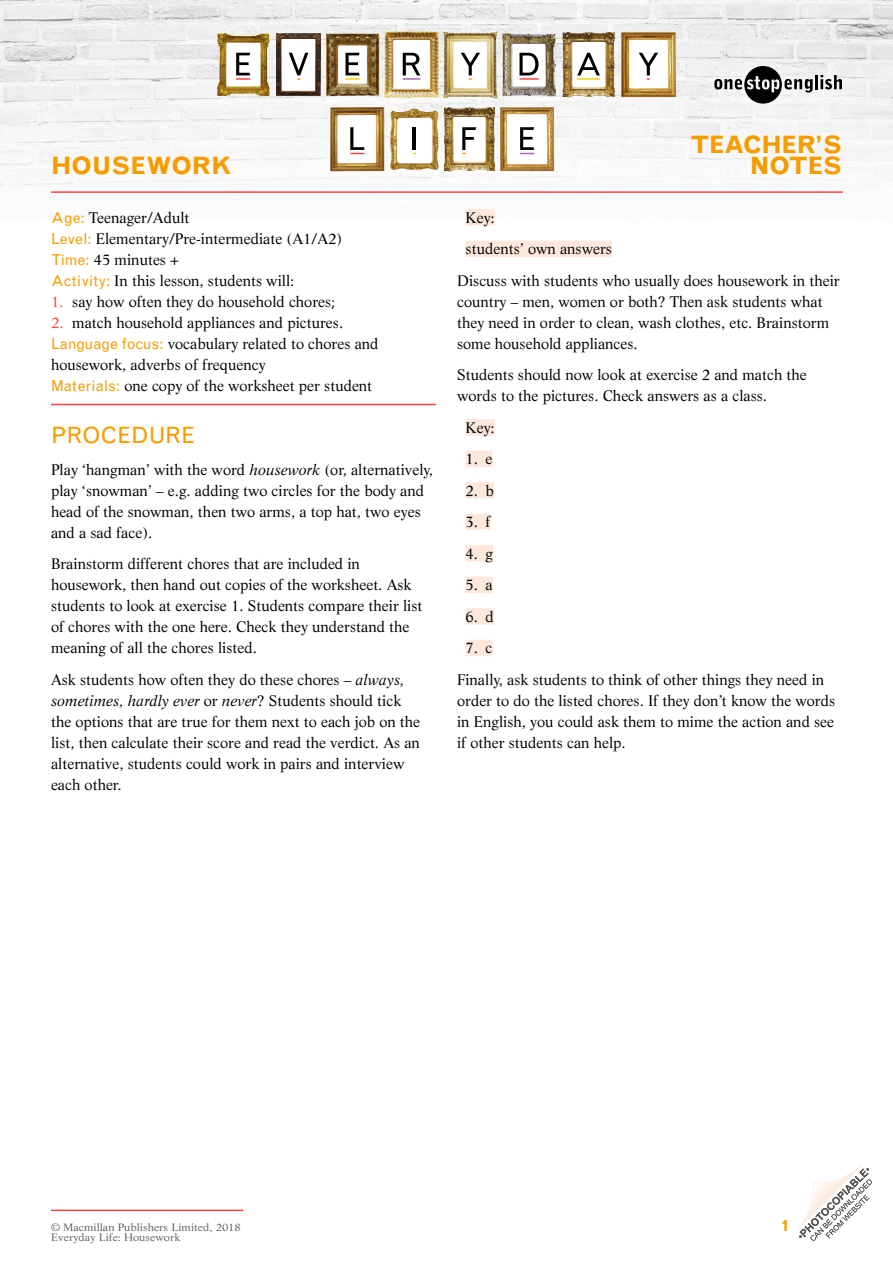
<style>
.page{position:relative;width:893px;height:1263px;background:#fff}
.page>*{position:absolute;margin:0;border:0;box-sizing:border-box;transform-origin:0 0}
._16pt_A_head{font:700 24px/21px "Grotesque MT Std";letter-spacing:-.02em;color:#f59d00;text-align:right}
._16pt_A_head-2{font:700 24px "Grotesque MT Std";color:#f59d00}
._15pt_B_head{font:22.5px "Grotesque MT Std";color:#f59d00}
.body{font:15px/21px "Life LT Std";color:#000}
.Body_nested{font:15px/21px "Life LT Std";color:#000}
.Number_list_red{font:15px "Life LT Std";color:#000}
.Key_NL_Highlight{font:15px "Life LT Std";color:#000}
.Key_text_highlight{font:15px "Life LT Std";color:#000}
.Key_Highlight{font:15px "Life LT Std";color:#000}
._16pt_A_head-3{font:700 15px "Grotesque MT Std";color:#f59d00}
.t1{font:10.5px/10.5px "Life LT Std";color:#636362;scale:1.08 1}
.s1{font-family:"Grotesque MT Std";color:#f59d00}
.s2{color:#fb4341}
.s3{font-family:"Calibri"}
.s4{font-style:italic}
</style>
<div class="page">
<hr style="left:51px;top:1209px;width:192px;height:2px;background:#fb4341">
<img style="left:0;top:0;width:893px;height:223px">
<svg style="left:696px;top:47px;width:165px;height:75px;fill:#f0f0f0"></svg>
<svg style="left:714px;top:66px;width:99px;height:38px"></svg>
<hr style="left:815px;top:75px;width:3px;height:14px;background:#000">
<svg style="left:820px;top:75px;width:22px;height:14px"></svg>
<hr style="left:51px;top:191px;width:792px;height:2px;background:#fb4341">
<img style="left:621px;top:32px;width:55px;height:65px">
<img style="left:562px;top:32px;width:53px;height:65px">
<img style="left:443px;top:31px;width:55px;height:68px">
<img style="left:217px;top:33px;width:53px;height:63px">
<img style="left:326px;top:33px;width:53px;height:63px">
<img style="left:276px;top:33px;width:45px;height:63px">
<img style="left:384px;top:31px;width:55px;height:67px">
<img style="left:502px;top:33px;width:54px;height:64px">
<svg style="left:236px;top:53px;width:14px;height:27px"></svg>
<svg style="left:346px;top:53px;width:14px;height:27px"></svg>
<svg style="left:289px;top:53px;width:19px;height:27px"></svg>
<svg style="left:403px;top:53px;width:17px;height:27px"></svg>
<svg style="left:461px;top:53px;width:19px;height:27px"></svg>
<hr style="left:519px;top:78px;width:20px;height:2px;background:#fb4341">
<svg style="left:519px;top:53px;width:20px;height:22px"></svg>
<hr style="left:577px;top:78px;width:23px;height:2px;background:#f2d200">
<svg style="left:577px;top:53px;width:23px;height:22px"></svg>
<svg style="left:639px;top:53px;width:19px;height:27px"></svg>
<img style="left:500px;top:107px;width:54px;height:64px">
<img style="left:443px;top:107px;width:52px;height:65px">
<img style="left:390px;top:108px;width:49px;height:62px">
<img style="left:330px;top:107px;width:54px;height:64px">
<svg style="left:350px;top:127px;width:14px;height:27px"></svg>
<hr style="left:413px;top:127px;width:3px;height:23px;background:#000">
<svg style="left:462px;top:127px;width:14px;height:27px"></svg>
<svg style="left:520px;top:127px;width:14px;height:27px"></svg>
<svg style="left:797px;top:1165px;width:75px;height:76px"></svg>
<hr style="left:51px;top:404px;width:385px;height:1px;background:#fb4341">
<div style="left:466px;top:209px;width:29px;height:17px;background:#fde8db"></div>
<div style="left:466px;top:241px;width:146px;height:16px;background:#fde8db"></div>
<div style="left:466px;top:419px;width:29px;height:17px;background:#fde8db"></div>
<div style="left:466px;top:451px;width:27px;height:16px;background:#fde8db"></div>
<div style="left:466px;top:482px;width:28px;height:17px;background:#fde8db"></div>
<div style="left:466px;top:514px;width:25px;height:16px;background:#fde8db"></div>
<div style="left:466px;top:545px;width:27px;height:17px;background:#fde8db"></div>
<div style="left:466px;top:577px;width:27px;height:16px;background:#fde8db"></div>
<div style="left:466px;top:608px;width:28px;height:17px;background:#fde8db"></div>
<div style="left:466px;top:640px;width:27px;height:16px;background:#fde8db"></div>
<p class="_16pt_A_head-2" style="left:51px;top:152px;width:182px">HOUSEWORK</p>
<p class="Body_nested" style="left:51px;top:207px;width:140px"><span class="s1">Age:</span> Teenager/Adult</p>
<p class="Body_nested" style="left:51px;top:228px;width:293px"><span class="s1">Level:</span> Elementary/Pre-intermediate (A1/A2)</p>
<p class="Body_nested" style="left:51px;top:249px;width:130px"><span class="s1">Time:</span> 45 minutes +</p>
<p class="Body_nested" style="left:51px;top:270px;width:245px"><span class="s1">Activity:</span> In this lesson, students will:</p>
<p class="Number_list_red" style="left:51px;top:292px;width:286px"><span class="s2">1.</span> say how often they do household chores<span class="s3">;</span></p>
<p class="Number_list_red" style="left:51px;top:313px;width:294px"><span class="s2">2.</span> match household appliances and pictures.</p>
<p class="Body_nested" style="left:51px;top:333px;width:329px"><span class="s1">Language focus:</span> vocabulary related to chores and housework, adverbs of frequency</p>
<p class="Body_nested" style="left:51px;top:375px;width:323px"><span class="s1">Materials:</span> one copy of the worksheet per student</p>
<p class="_15pt_B_head" style="left:51px;top:422px;width:145px">PROCEDURE</p>
<p class="body" style="left:51px;top:459px;width:383px">Play ‘hangman’ with the word <span class="s4">housework</span> (or, alternatively, play ‘snowman’ – e.g. adding two circles for the body and head of the snowman, then two arms, a top hat, two eyes and a sad face).</p>
<p class="body" style="left:51px;top:553px;width:373px">Brainstorm different chores that are included in housework, then hand out copies of the worksheet. Ask students to look at exercise 1. Students compare their list of chores with the one here. Check they understand the meaning of all the chores listed.</p>
<p class="body" style="left:51px;top:669px;width:371px">Ask students how often they do these chores – <span class="s4">always, sometimes, hardly ever</span> or <span class="s4">never</span>? Students should tick the options that are true for them next to each job on the list, then calculate their score and read the verdict. As an alternative, students could work in pairs and interview each other.</p>
<h1 class="_16pt_A_head" style="left:690px;top:135px;width:153px">TEACHER’S<br>NOTES</h1>
<p class="Key_Highlight" style="left:466px;top:208px;width:31px">Key:</p>
<p class="Key_text_highlight" style="left:466px;top:240px;width:148px">students’ own answers</p>
<p class="body" style="left:457px;top:270px;width:384px">Discuss with students who usually does housework in their country – men, women or both? Then ask students what they need in order to clean, wash clothes, etc. Brainstorm some household appliances.</p>
<p class="body" style="left:457px;top:364px;width:351px">Students should now look at exercise 2 and match the words to the pictures. Check answers as a class.</p>
<p class="Key_Highlight" style="left:466px;top:418px;width:31px">Key:</p>
<p class="Key_NL_Highlight" style="left:466px;top:450px;width:28px">1. e</p>
<p class="Key_NL_Highlight" style="left:466px;top:481px;width:30px">2. b</p>
<p class="Key_NL_Highlight" style="left:466px;top:513px;width:26px">3. f</p>
<p class="Key_NL_Highlight" style="left:466px;top:544px;width:29px">4. g</p>
<p class="Key_NL_Highlight" style="left:466px;top:576px;width:29px">5. a</p>
<p class="Key_NL_Highlight" style="left:466px;top:607px;width:30px">6. d</p>
<p class="Key_NL_Highlight" style="left:466px;top:639px;width:28px">7. c</p>
<p class="body" style="left:457px;top:669px;width:380px">Finally, ask students to think of other things they need in order to do the listed chores. If they don’t know the words in English, you could ask them to mime the action and see if other students can help.</p>
<p class="t1" style="left:51px;top:1222px;width:177px">© Macmillan Publishers Limited, 2018<br>Everyday Life: Housework</p>
<p class="_16pt_A_head-3" style="left:782px;top:1216px;width:9px">1</p>
</div>
